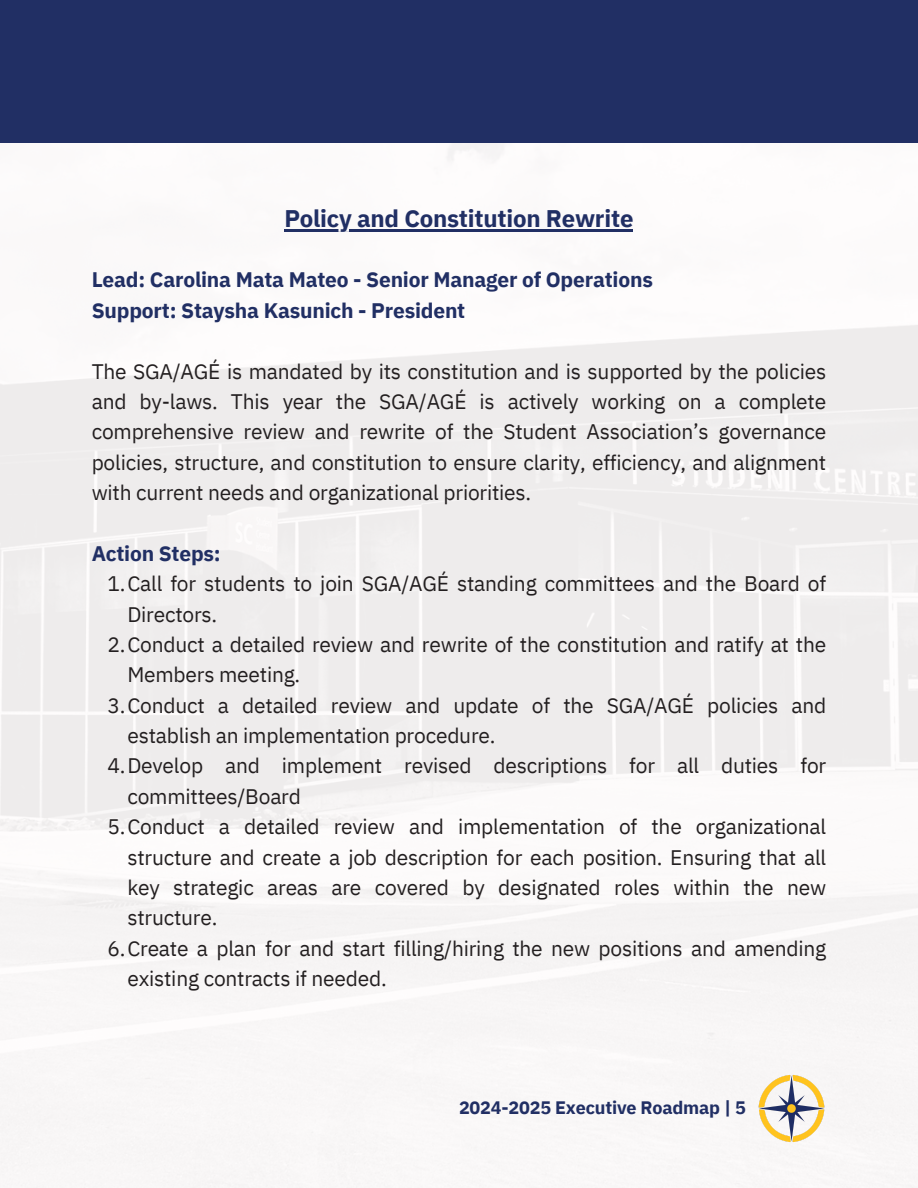
<style>
.page{position:relative;width:918px;height:1188px;background:#fff}
.page>*{position:absolute;margin:0;border:0;box-sizing:border-box;transform-origin:0 0}
.t1{font:700 24px "IBM Plex Sans";letter-spacing:-.01em;color:#212f64}
.t2{font:21px/30.3px "IBM Plex Sans";letter-spacing:-.01em;color:#231f20}
.t3{font:700 21px/30.3px "IBM Plex Sans";letter-spacing:-.01em;color:#212f64}
.t4{font:700 18px "IBM Plex Sans";letter-spacing:-.01em;color:#212f64}
</style>
<div class="page">
<img style="left:0;top:143px;width:918px;height:1045px">
<div style="left:0;top:0;width:918px;height:143px;background:#212f64"></div>
<hr style="left:284px;top:229px;width:349px;height:2px;background:#212f64">
<img style="left:723px;top:1070px;width:105px;height:77px">
<h1 class="t1" style="left:284px;top:202px;width:350px">Policy and Constitution Rewrite</h1>
<h2 class="t3" style="left:92px;top:264px;width:563px">Lead: Carolina Mata Mateo - Senior Manager of Operations<br>Support: Staysha Kasunich - President</h2>
<h3 class="t2" style="left:92px;top:355px;width:736px;text-align:justify">The SGA/AGÉ is mandated by its constitution and is supported by the policies and by-laws. This year the SGA/AGÉ is actively working on a complete comprehensive review and rewrite of the Student Association’s governance policies, structure, and constitution to ensure clarity, efficiency, and alignment with current needs and organizational priorities.</h3>
<h2 class="t3" style="left:92px;top:538px;width:131px">Action Steps:</h2>
<p class="t2" style="left:127px;top:568px;width:700px;text-indent:-20px">1.Call for students to join SGA/AGÉ standing committees and the Board of<br>Directors.</p>
<p class="t2" style="left:127px;top:629px;width:700px;text-indent:-20px">2.Conduct a detailed review and rewrite of the constitution and ratify at the<br>Members meeting.</p>
<p class="t2" style="left:127px;top:690px;width:700px;text-indent:-20px">3.Conduct a detailed review and update of the SGA/AGÉ policies and establish an implementation procedure.</p>
<p class="t2" style="left:127px;top:750px;width:700px;text-indent:-20px">4.Develop and implement revised descriptions for all duties for committees/Board</p>
<p class="t2" style="left:127px;top:811px;width:700px;text-align:justify;text-indent:-20px">5.Conduct a detailed review and implementation of the organizational structure and create a job description for each position. Ensuring that all key strategic areas are covered by designated roles within the new structure.</p>
<p class="t2" style="left:127px;top:933px;width:700px;text-indent:-20px">6.Create a plan for and start filling/hiring the new positions and amending existing contracts if needed.</p>
<p class="t4" style="left:459px;top:1096px;width:289px">2024-2025 Executive Roadmap | 5</p>
</div>
